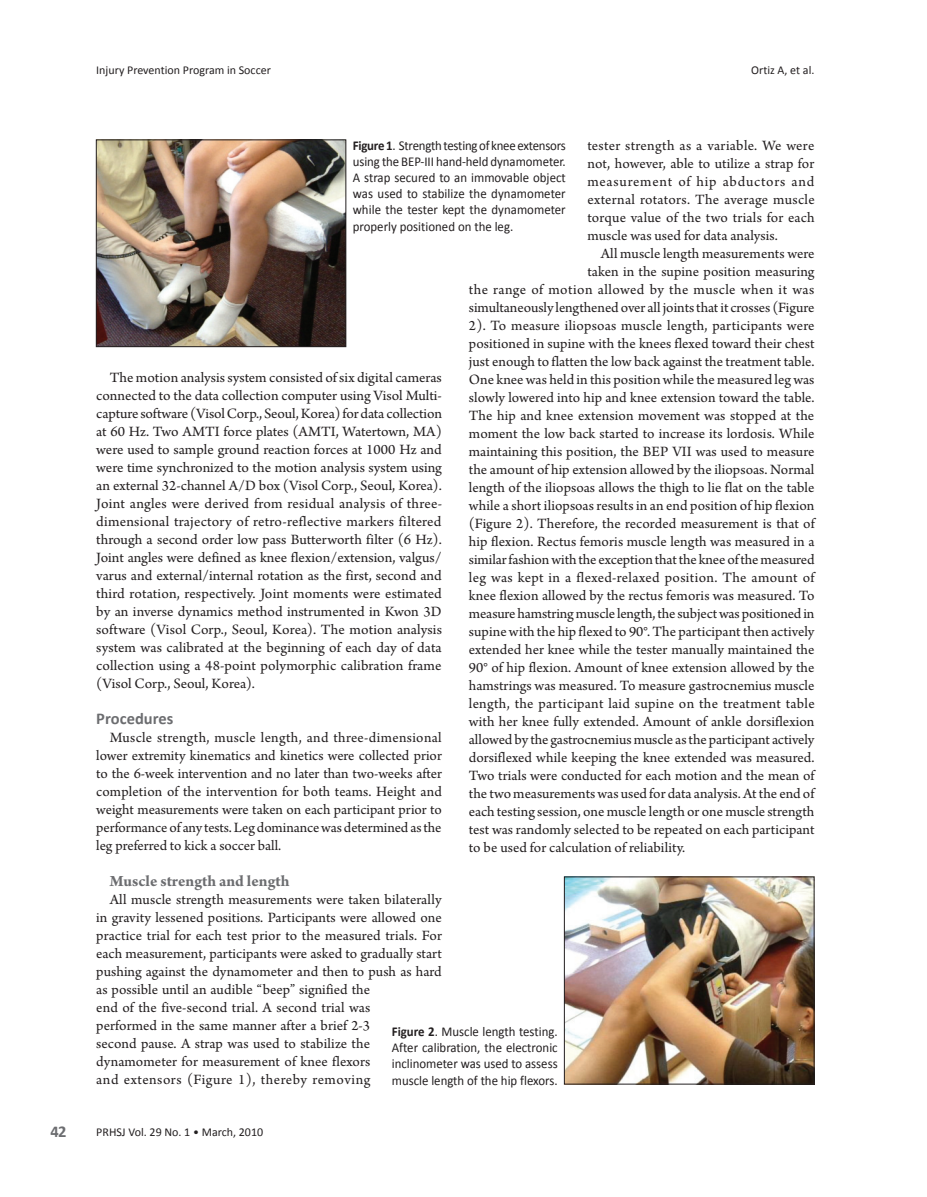
<style>
.page{position:relative;width:927px;height:1197px;background:#fff}
.page>*{position:absolute;margin:0;border:0;box-sizing:border-box;transform-origin:0 0}
.t1{font:700 16.5px "Arno Pro";color:#6c6d70}
.t2{font:700 16.5px "Calibri";color:#6c6d70}
.t3{font:15px/18px "Arno Pro";letter-spacing:.005em;color:#231f20;text-align:justify}
.t4{font:15px "Arno Pro";letter-spacing:.025em;color:#231f20}
.t5{font:15px "Arno Pro";letter-spacing:.03em;color:#231f20}
.t6{font:13.5px/16.2px "Calibri";color:#231f20;text-align:justify;scale:.95 1}
.t7{font:12px "Calibri";color:#231f20}
.s1{font-weight:700}
</style>
<div class="page">
<img style="left:98px;top:142px;width:246px;height:203px">
<div style="left:96px;top:140px;width:250px;height:207px;border:1px solid #231f20"></div>
<img style="left:566px;top:879px;width:246px;height:203px">
<div style="left:564px;top:877px;width:250px;height:207px;border:1px solid #231f20"></div>
<p class="t7" style="left:96px;top:63px;width:176px">Injury Prevention Program in Soccer</p>
<p class="t7" style="left:751px;top:63px;width:65px">Ortiz A, et al.</p>
<p class="t3" style="left:587px;top:137px;width:229px">tester strength as a variable. We were not, however, able to utilize a strap for measurement of hip abductors and external rotators. The average muscle torque value of the two trials for each muscle was used for data analysis.</p>
<p class="t3" style="left:601px;top:245px;width:215px">All muscle length measurements were</p>
<p class="t3" style="left:587px;top:263px;width:229px">taken in the supine position measuring</p>
<p class="t5" style="left:469px;top:281px;width:347px">the range of motion allowed by the muscle when it was</p>
<p class="t3" style="left:469px;top:299px;width:347px">simultaneously lengthened over all joints that it crosses (Figure</p>
<p class="t3" style="left:469px;top:317px;width:347px">2). To measure iliopsoas muscle length, participants were</p>
<p class="t3" style="left:469px;top:335px;width:347px">positioned in supine with the knees flexed toward their chest</p>
<p class="t3" style="left:469px;top:353px;width:347px">just enough to flatten the low back against the treatment table.</p>
<p class="t3" style="left:469px;top:371px;width:347px">One knee was held in this position while the measured leg was</p>
<p class="t3" style="left:469px;top:389px;width:347px">slowly lowered into hip and knee extension toward the table.</p>
<p class="t3" style="left:469px;top:407px;width:347px">The hip and knee extension movement was stopped at the</p>
<p class="t3" style="left:469px;top:425px;width:347px">moment the low back started to increase its lordosis. While</p>
<p class="t3" style="left:469px;top:443px;width:347px">maintaining this position, the BEP VII was used to measure</p>
<p class="t3" style="left:469px;top:461px;width:347px">the amount of hip extension allowed by the iliopsoas. Normal</p>
<p class="t3" style="left:469px;top:479px;width:347px">length of the iliopsoas allows the thigh to lie flat on the table</p>
<p class="t3" style="left:469px;top:497px;width:347px">while a short iliopsoas results in an end position of hip flexion</p>
<p class="t3" style="left:469px;top:515px;width:347px">(Figure 2). Therefore, the recorded measurement is that of</p>
<p class="t3" style="left:469px;top:533px;width:347px">hip flexion. Rectus femoris muscle length was measured in a</p>
<p class="t3" style="left:469px;top:551px;width:347px">similar fashion with the exception that the knee of the measured</p>
<p class="t4" style="left:469px;top:569px;width:347px">leg was kept in a flexed-relaxed position. The amount of</p>
<p class="t3" style="left:469px;top:587px;width:347px">knee flexion allowed by the rectus femoris was measured. To</p>
<p class="t3" style="left:469px;top:605px;width:347px">measure hamstring muscle length, the subject was positioned in</p>
<p class="t3" style="left:469px;top:623px;width:347px">supine with the hip flexed to 90°. The participant then actively</p>
<p class="t3" style="left:469px;top:641px;width:347px">extended her knee while the tester manually maintained the</p>
<p class="t3" style="left:469px;top:659px;width:347px">90° of hip flexion. Amount of knee extension allowed by the</p>
<p class="t3" style="left:469px;top:677px;width:347px">hamstrings was measured. To measure gastrocnemius muscle</p>
<p class="t3" style="left:469px;top:695px;width:347px">length, the participant laid supine on the treatment table</p>
<p class="t3" style="left:469px;top:713px;width:347px">with her knee fully extended. Amount of ankle dorsiflexion</p>
<p class="t3" style="left:469px;top:731px;width:347px">allowed by the gastrocnemius muscle as the participant actively</p>
<p class="t3" style="left:469px;top:749px;width:347px">dorsiflexed while keeping the knee extended was measured.</p>
<p class="t3" style="left:469px;top:767px;width:347px">Two trials were conducted for each motion and the mean of</p>
<p class="t3" style="left:469px;top:785px;width:347px">the two measurements was used for data analysis. At the end of</p>
<p class="t3" style="left:469px;top:803px;width:347px">each testing session, one muscle length or one muscle strength</p>
<p class="t3" style="left:469px;top:821px;width:347px">test was randomly selected to be repeated on each participant</p>
<p class="t3" style="left:469px;top:839px;width:218px">to be used for calculation of reliability.</p>
<p class="t6" style="left:353px;top:136px;width:226px"><span class="s1">Figure 1</span>. Strength testing of knee extensors using the BEP-III hand-held dynamometer.<br>A strap secured to an immovable object was used to stabilize the dynamometer while the tester kept the dynamometer properly positioned on the leg.</p>
<p class="t3" style="left:96px;top:369px;width:347px;text-indent:13px">The motion analysis system consisted of six digital cameras connected to the data collection computer using Visol Multi&shy;capture software (Visol Corp., Seoul, Korea) for data collection at 60 Hz. Two AMTI force plates (AMTI, Watertown, MA) were used to sample ground reaction forces at 1000 Hz and were time synchronized to the motion analysis system using an external 32-channel A/D box (Visol Corp., Seoul, Korea).<br>Joint angles were derived from residual analysis of three&shy;dimensional trajectory of retro-reflective markers filtered through a second order low pass Butterworth filter (6 Hz).<br>Joint angles were defined as knee flexion/extension, valgus/ varus and external/internal rotation as the first, second and third rotation, respectively. Joint moments were estimated by an inverse dynamics method instrumented in Kwon 3D software (Visol Corp., Seoul, Korea). The motion analysis system was calibrated at the beginning of each day of data collection using a 48-point polymorphic calibration frame (Visol Corp., Seoul, Korea).</p>
<p class="t2" style="left:96px;top:708px;width:79px">Procedures</p>
<p class="t3" style="left:96px;top:729px;width:347px;text-indent:14px">Muscle strength, muscle length, and three-dimensional lower extremity kinematics and kinetics were collected prior to the 6-week intervention and no later than two-weeks after completion of the intervention for both teams. Height and weight measurements were taken on each participant prior to performance of any tests. Leg dominance was determined as the leg preferred to kick a soccer ball.</p>
<p class="t1" style="left:110px;top:872px;width:181px">Muscle strength and length</p>
<p class="t3" style="left:96px;top:891px;width:347px;text-align:left;text-indent:13px">All muscle strength measurements were taken bilaterally in gravity lessened positions. Participants were allowed one practice trial for each test prior to the measured trials. For each measurement, participants were asked to gradually start pushing against the dynamometer and then to push as hard as possible until an audible “beep” signified the<br>end of the five-second trial. A second trial was<br>performed in the same manner after a brief 2-3<br>second pause. A strap was used to stabilize the dynamometer for measurement of knee flexors<br>and extensors (Figure 1), thereby removing</p>
<p class="t6" style="left:392px;top:1023px;width:176px"><span class="s1">Figure 2</span>. Muscle length testing.<br>After calibration, the electronic inclinometer was used to assess muscle length of the hip flexors.</p>
<p class="t2" style="left:50px;top:1122px;width:18px">42</p>
<p class="t7" style="left:96px;top:1125px;width:168px">PRHSJ Vol. 29 No. 1 • March, 2010</p>
</div>
